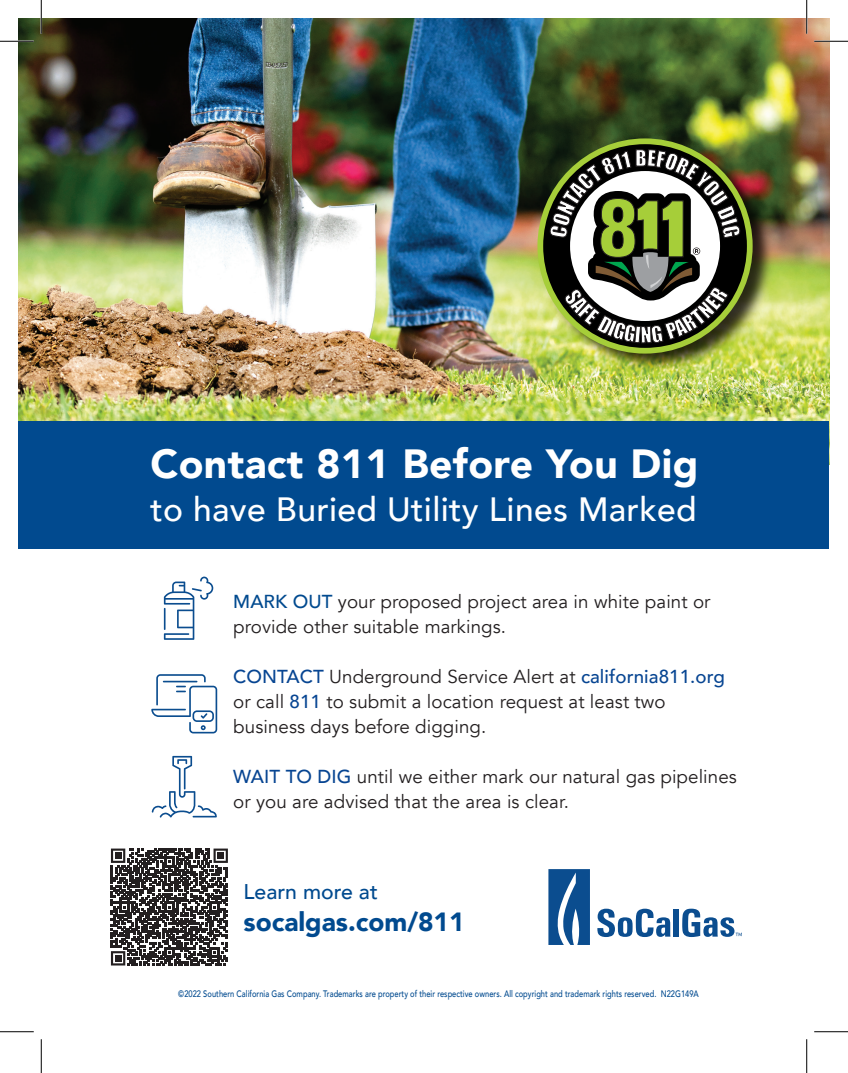
<style>
.page{position:relative;width:848px;height:1073px;background:#fff}
.page>*{position:absolute;margin:0;border:0;box-sizing:border-box;transform-origin:0 0}
.t1{font:900 40.62px "Avenir";letter-spacing:.01em;color:#fff}
.t2{font:500 33.62px "Avenir";letter-spacing:.01em;color:#fff}
.t3{font:900 26.25px "Avenir";color:#014a8f}
.t4{font:500 21.25px "Avenir";color:#014a8f}
.t5{font:18.75px/25px "Avenir";letter-spacing:.005em;color:#231f20}
.t6{font:500 9.38px "Avenir";letter-spacing:.005em;color:#014a8f;scale:.8 1}
.s1{font-weight:500;color:#014a8f}
.s2{font-weight:500;color:#074592}
</style>
<div class="page">
<img style="left:19px;top:19px;width:810px;height:402px">
<div style="left:19px;top:421px;width:810px;height:128px;background:#014a8f"></div>
<img style="left:534px;top:132px;width:244px;height:244px">
<div style="left:537px;top:138px;width:215px;height:215px;background:#a6ce39;border-radius:50%"></div>
<img style="left:543px;top:144px;width:203px;height:204px">
<svg style="left:550px;top:150px;width:189px;height:193px;background:#727861"></svg>
<svg style="left:111px;top:848px;width:117px;height:117px"></svg>
<svg style="left:152px;top:756px;width:65px;height:61px"></svg>
<svg style="left:151px;top:674px;width:66px;height:59px"></svg>
<svg style="left:164px;top:576px;width:49px;height:64px"></svg>
<svg style="left:548px;top:869px;width:42px;height:76px;background:#396ea4"></svg>
<svg style="left:597px;top:908px;width:73px;height:29px"></svg>
<div style="left:673px;top:909px;width:6px;height:27px;background:#0b4d8f"></div>
<svg style="left:682px;top:908px;width:59px;height:29px"></svg>
<hr style="left:0;top:40px;width:34px;height:2px;background:#fff">
<hr style="left:814px;top:40px;width:34px;height:2px;background:#fff">
<hr style="left:40px;top:0;width:2px;height:34px;background:#fff">
<hr style="left:805px;top:0;width:2px;height:34px;background:#fff">
<hr style="left:0;top:41px;width:34px;height:1px;background:#000">
<hr style="left:814px;top:41px;width:34px;height:1px;background:#000">
<hr style="left:0;top:1031px;width:34px;height:1px;background:#000">
<hr style="left:814px;top:1031px;width:34px;height:1px;background:#000">
<hr style="left:41px;top:0;width:1px;height:34px;background:#000">
<hr style="left:41px;top:1039px;width:1px;height:33px;background:#000">
<hr style="left:806px;top:0;width:1px;height:34px;background:#000">
<hr style="left:806px;top:1039px;width:1px;height:33px;background:#000">
<h1 class="t1" style="left:150px;top:429px;width:549px">Contact 811 Before You Dig</h1>
<h2 class="t2" style="left:150px;top:480px;width:548px">to have Buried Utility Lines Marked</h2>
<p class="t5" style="left:233px;top:589px;width:478px"><span class="s1">MARK OUT</span> your proposed project area in white paint or provide other suitable markings.</p>
<p class="t5" style="left:233px;top:664px;width:493px"><span class="s2">CONTACT</span> Underground Service Alert at <span class="s2">california811.org </span>or call <span class="s2">811</span> to submit a location request at least two business days before digging.</p>
<p class="t5" style="left:233px;top:764px;width:505px"><span class="s2">WAIT TO DIG</span> until we either mark our natural gas pipelines or you are advised that the area is clear.</p>
<p class="t4" style="left:243px;top:873px;width:136px">Learn more at</p>
<h3 class="t3" style="left:243px;top:898px;width:223px">socalgas.com/811</h3>
<p class="t6" style="left:178px;top:985px;width:652px">©2022 Southern California Gas Company. Trademarks are property of their respective owners. All copyright and trademark rights reserved. N22G149A</p>
</div>
